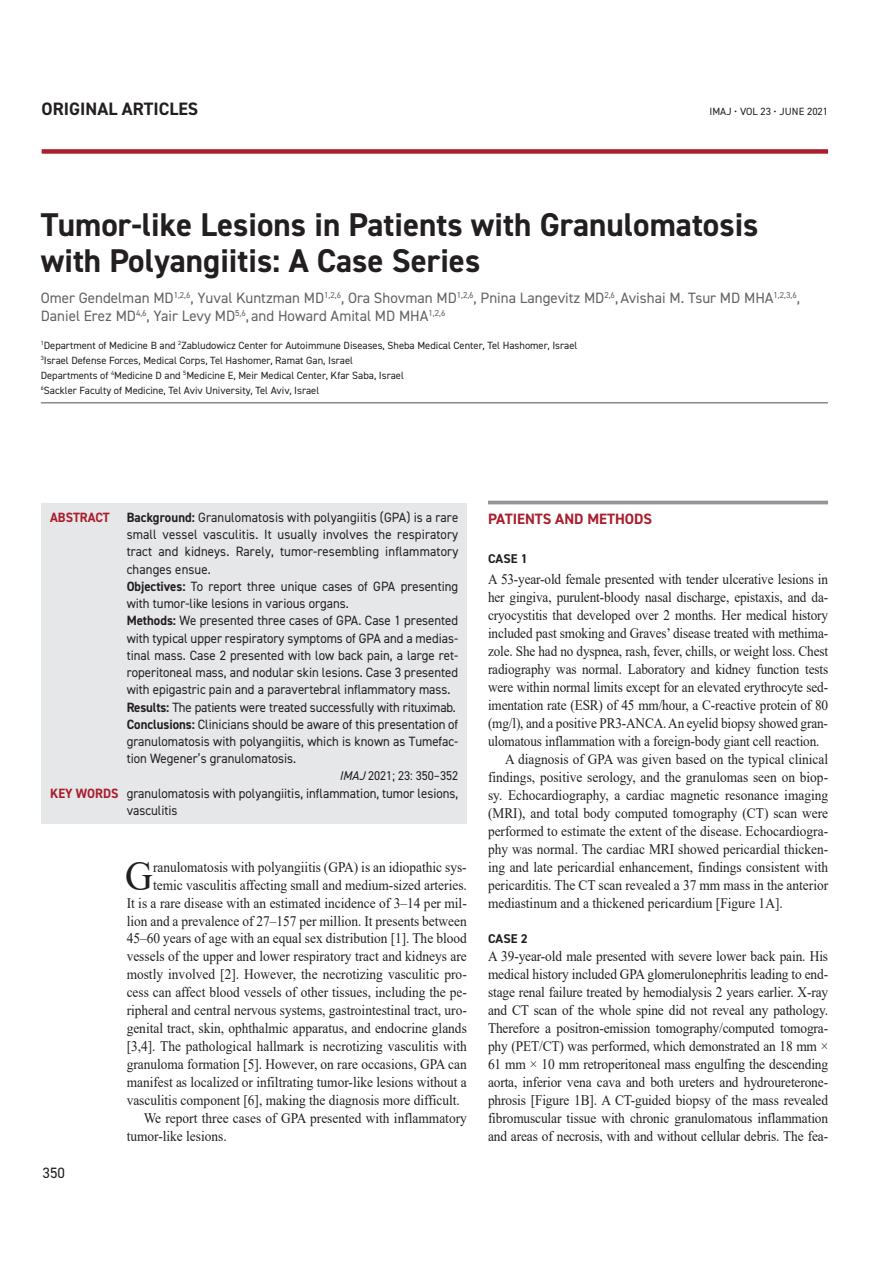
<style>
.page{position:relative;width:893px;height:1263px;background:#fff}
.page>*{position:absolute;margin:0;border:0;box-sizing:border-box;transform-origin:0 0}
.t1{font:41.7px "Times New Roman";color:#231f20;scale:.92 1}
.t2{font:700 33px/36px "DIN2014";color:#231f20}
.t3{font:700 18px "DIN2014";color:#231f20}
.t4{font:15px/18px "DIN2014";color:#636366}
.t5{font:700 15px "DIN2014";color:#aa1e2d}
.t6{font:15px "DIN2014";color:#231f20}
.t7{font:14.55px/18px "Times New Roman";color:#231f20;text-align:justify;scale:.92 1}
.t8{font:14.55px "Times New Roman";color:#231f20;scale:.91 1}
.t9{font:13.5px/17.2px "DIN2014";color:#231f20;scale:.95 1}
.t10{font:700 13.5px "DIN2014";color:#aa1e2d;scale:.95 1}
.t11{font:12.75px "DIN2014";color:#231f20;scale:.95 1}
.t12{font:700 12.75px "DIN2014";letter-spacing:.01em;color:#231f20}
.t13{font:10.5px/15px "DIN2014";color:#231f20}
.s1{font-weight:700}
.s2{font-style:italic}
.s3{font-weight:700;color:#aa1e2d}
</style>
<div class="page">
<div style="left:42px;top:149px;width:786px;height:5px;background:#aa1e2d"></div>
<hr style="left:488px;top:501px;width:340px;height:3px;background:#939598">
<hr style="left:41px;top:402px;width:787px;height:1px;background:#636366">
<div style="left:42px;top:503px;width:425px;height:320px;background:#e6e7e9"></div>
<p class="t3" style="left:42px;top:102px;width:158px">ORIGINAL ARTICLES</p>
<p class="t13" style="left:709px;top:104px;width:120px">IMAJ • VOL 23 • JUNE 2021</p>
<h2 class="t2" style="left:41px;top:209px;width:719px">Tumor-like Lesions in Patients with Granulomatosis with Polyangiitis: A Case Series</h2>
<p class="t4" style="left:41px;top:290px;width:761px">Omer Gendelman MD<sup>1,2,6</sup>, Yuval Kuntzman MD<sup>1,2,6</sup>, Ora Shovman MD<sup>1,2,6</sup>, Pnina Langevitz MD<sup>2,6</sup>, Avishai M. Tsur MD MHA<sup>1,2,3,6</sup>,<br>Daniel Erez MD<sup>4,6</sup>, Yair Levy MD<sup>5,6</sup>, and Howard Amital MD MHA<sup>1,2,6</sup></p>
<p class="t13" style="left:41px;top:338px;width:538px"><sup>1</sup>Department of Medicine B and <sup>2</sup>Zabludowicz Center for Autoimmune Diseases, Sheba Medical Center, Tel Hashomer, Israel <sup>3</sup>Israel Defense Forces, Medical Corps, Tel Hashomer, Ramat Gan, Israel<br>Departments of <sup>4</sup>Medicine D and <sup>5</sup>Medicine E, Meir Medical Center, Kfar Saba, Israel<br><sup>6</sup>Sackler Faculty of Medicine, Tel Aviv University, Tel Aviv, Israel</p>
<p class="t10" style="left:50px;top:512px;width:64px">ABSTRACT</p>
<p class="t9" style="left:127px;top:510px;width:351px"><span class="s1">Background:</span> Granulomatosis with polyangiitis (GPA) is a rare small vessel vasculitis. It usually involves the respiratory tract and kidneys. Rarely, tumor-resembling inflammatory changes ensue.<br><span class="s1">Objectives:</span> To report three unique cases of GPA presenting with tumor-like lesions in various organs.<br><span class="s1">Methods:</span> We presented three cases of GPA. Case 1 presented with typical upper respiratory symptoms of GPA and a medias&shy;tinal mass. Case 2 presented with low back pain, a large ret&shy;roperitoneal mass, and nodular skin lesions. Case 3 presented with epigastric pain and a paravertebral inflammatory mass.<br><span class="s1">Results:</span> The patients were treated successfully with rituximab.<br><span class="s1">Conclusions:</span> Clinicians should be aware of this presentation of granulomatosis with polyangiitis, which is known as Tumefac&shy;tion Wegener’s granulomatosis.</p>
<p class="t11" style="left:339px;top:771px;width:126px"><span class="s2">IMAJ</span> 2021; 23: 350–352</p>
<p class="t9" style="left:127px;top:785px;width:350px;text-indent:-77px"><span class="s3">KEY WORDS</span> granulomatosis with polyangiitis, inflammation, tumor lesions, vasculitis</p>
<p class="t6" style="left:43px;top:1167px;width:24px">350</p>
<h1 class="t1" style="left:125px;top:852px;width:32px">G</h1>
<p class="t7" style="left:153px;top:858px;width:342px">ranulomatosis with polyangiitis (GPA) is an idiopathic sys-</p>
<p class="t7" style="left:153px;top:876px;width:343px">temic vasculitis affecting small and medium-sized arteries.</p>
<p class="t7" style="left:127px;top:894px;width:371px">It is a rare disease with an estimated incidence of 3–14 per mil-</p>
<p class="t7" style="left:127px;top:912px;width:371px">lion and a prevalence of 27–157 per million. It presents between</p>
<p class="t7" style="left:127px;top:930px;width:371px">45–60 years of age with an equal sex distribution [1]. The blood</p>
<p class="t7" style="left:127px;top:948px;width:371px">vessels of the upper and lower respiratory tract and kidneys are</p>
<p class="t7" style="left:127px;top:966px;width:371px">mostly involved [2]. However, the necrotizing vasculitic pro-</p>
<p class="t7" style="left:127px;top:984px;width:371px">cess can affect blood vessels of other tissues, including the pe-</p>
<p class="t7" style="left:127px;top:1002px;width:371px">ripheral and central nervous systems, gastrointestinal tract, uro-</p>
<p class="t7" style="left:127px;top:1020px;width:371px">genital tract, skin, ophthalmic apparatus, and endocrine glands</p>
<p class="t7" style="left:127px;top:1038px;width:371px">[3,4]. The pathological hallmark is necrotizing vasculitis with</p>
<p class="t7" style="left:127px;top:1056px;width:371px">granuloma formation [5]. However, on rare occasions, GPA can</p>
<p class="t7" style="left:127px;top:1074px;width:371px">manifest as localized or infiltrating tumor-like lesions without a</p>
<p class="t7" style="left:127px;top:1092px;width:364px">vasculitis component [6], making the diagnosis more difficult.</p>
<p class="t7" style="left:144px;top:1110px;width:353px">We report three cases of GPA presented with inflammatory</p>
<p class="t7" style="left:127px;top:1127px;width:110px">tumor-like lesions.</p>
<p class="t5" style="left:488px;top:513px;width:166px">PATIENTS AND METHODS</p>
<p class="t12" style="left:488px;top:554px;width:41px">CASE 1</p>
<p class="t8" style="left:488px;top:571px;width:375px">A 53-year-old female presented with tender ulcerative lesions in</p>
<p class="t8" style="left:488px;top:589px;width:375px">her gingiva, purulent-bloody nasal discharge, epistaxis, and da-</p>
<p class="t8" style="left:488px;top:607px;width:375px">cryocystitis that developed over 2 months. Her medical history</p>
<p class="t8" style="left:488px;top:625px;width:375px">included past smoking and Graves’ disease treated with methima-</p>
<p class="t8" style="left:488px;top:643px;width:375px">zole. She had no dyspnea, rash, fever, chills, or weight loss. Chest</p>
<p class="t8" style="left:488px;top:661px;width:375px">radiography was normal. Laboratory and kidney function tests</p>
<p class="t8" style="left:488px;top:679px;width:375px">were within normal limits except for an elevated erythrocyte sed-</p>
<p class="t8" style="left:488px;top:697px;width:375px">imentation rate (ESR) of 45 mm/hour, a C-reactive protein of 80</p>
<p class="t8" style="left:488px;top:715px;width:375px">(mg/l), and a positive PR3-ANCA. An eyelid biopsy showed gran-</p>
<p class="t8" style="left:488px;top:733px;width:366px">ulomatous inflammation with a foreign-body giant cell reaction.</p>
<p class="t7" style="left:505px;top:750px;width:353px">A diagnosis of GPA was given based on the typical clinical</p>
<p class="t7" style="left:488px;top:768px;width:371px">findings, positive serology, and the granulomas seen on biop-</p>
<p class="t7" style="left:488px;top:786px;width:371px">sy. Echocardiography, a cardiac magnetic resonance imaging</p>
<p class="t7" style="left:488px;top:804px;width:371px">(MRI), and total body computed tomography (CT) scan were</p>
<p class="t7" style="left:488px;top:822px;width:371px">performed to estimate the extent of the disease. Echocardiogra-</p>
<p class="t7" style="left:488px;top:840px;width:371px">phy was normal. The cardiac MRI showed pericardial thicken-</p>
<p class="t7" style="left:488px;top:858px;width:371px">ing and late pericardial enhancement, findings consistent with</p>
<p class="t7" style="left:488px;top:876px;width:371px">pericarditis. The CT scan revealed a 37 mm mass in the anterior</p>
<p class="t7" style="left:488px;top:894px;width:322px">mediastinum and a thickened pericardium [Figure 1A].</p>
<p class="t12" style="left:488px;top:933px;width:41px">CASE 2</p>
<p class="t7" style="left:488px;top:948px;width:371px">A 39-year-old male presented with severe lower back pain. His medical history included GPA glomerulonephritis leading to end&shy;stage renal failure treated by hemodialysis 2 years earlier. X-ray and CT scan of the whole spine did not reveal any pathology.<br>Therefore a positron-emission tomography/computed tomogra&shy;phy (PET/CT) was performed, which demonstrated an 18 mm × 61 mm × 10 mm retroperitoneal mass engulfing the descending aorta, inferior vena cava and both ureters and hydroureterone&shy;phrosis [Figure 1B]. A CT-guided biopsy of the mass revealed fibromuscular tissue with chronic granulomatous inflammation and areas of necrosis, with and without cellular debris. The fea-</p>
</div>
